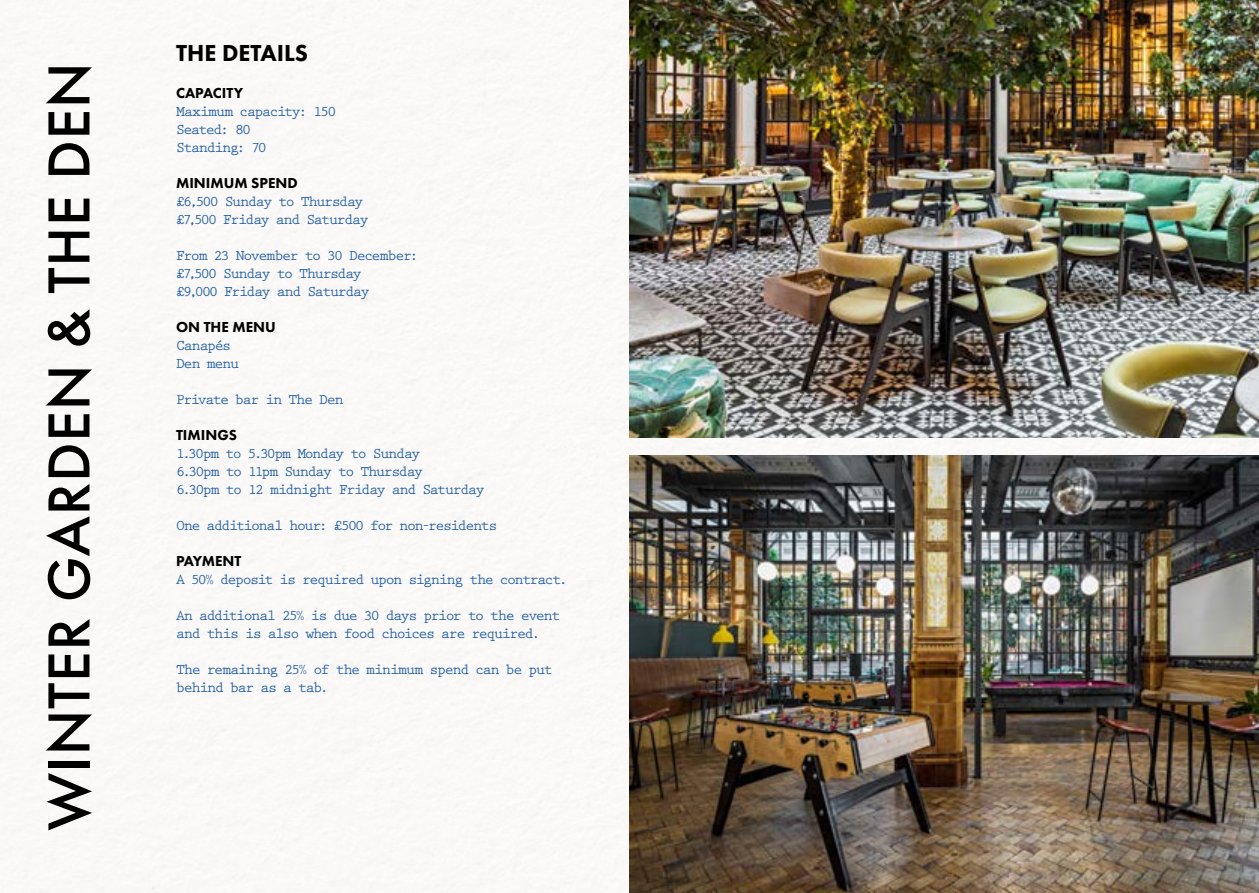
<style>
.page{position:relative;width:1259px;height:893px;background:#fff}
.page>*{position:absolute;margin:0;border:0;box-sizing:border-box;transform-origin:0 0}
.t1{font:500 61.5px "Futura PT";letter-spacing:.01em;color:#000}
.t2{font:800 24px "Futura PT";color:#000}
.t3{font:700 15px/18px "Prestige Elite Std";letter-spacing:-.095em;color:#2761a4}
.t4{font:800 15px "Futura PT";color:#000}
</style>
<div class="page">
<img style="left:629px;top:455px;width:630px;height:438px">
<img style="left:629px;top:0;width:630px;height:438px">
<h1 class="t1" style="left:32px;top:831px;width:770px;rotate:-90deg">WINTER GARDEN &amp; THE DEN</h1>
<h2 class="t2" style="left:176px;top:38px;width:134px">THE DETAILS</h2>
<p class="t4" style="left:176px;top:84px;width:69px">CAPACITY</p>
<p class="t3" style="left:176px;top:103px;width:162px">Maximum capacity: 150<br>Seated: 80<br>Standing: 70</p>
<p class="t4" style="left:176px;top:174px;width:123px">MINIMUM SPEND</p>
<p class="t3" style="left:176px;top:193px;width:194px">£6,500 Sunday to Thursday £7,500 Friday and Saturday</p>
<p class="t3" style="left:176px;top:247px;width:244px">From 23 November to 30 December: £7,500 Sunday to Thursday<br>£9,000 Friday and Saturday</p>
<p class="t4" style="left:176px;top:318px;width:101px">ON THE MENU</p>
<p class="t3" style="left:176px;top:337px;width:65px">Canapés<br>Den menu</p>
<p class="t3" style="left:176px;top:391px;width:169px">Private bar in The Den</p>
<p class="t4" style="left:176px;top:426px;width:63px">TIMINGS</p>
<p class="t3" style="left:176px;top:445px;width:310px">1.30pm to 5.30pm Monday to Sunday<br>6.30pm to 11pm Sunday to Thursday<br>6.30pm to 12 midnight Friday and Saturday</p>
<p class="t3" style="left:176px;top:517px;width:323px">One additional hour: £500 for non-residents</p>
<p class="t4" style="left:176px;top:552px;width:67px">PAYMENT</p>
<p class="t3" style="left:176px;top:571px;width:393px">A 50% deposit is required upon signing the contract.</p>
<p class="t3" style="left:176px;top:607px;width:386px">An additional 25% is due 30 days prior to the event and this is also when food choices are required.</p>
<p class="t3" style="left:176px;top:661px;width:378px">The remaining 25% of the minimum spend can be put behind bar as a tab.</p>
</div>
